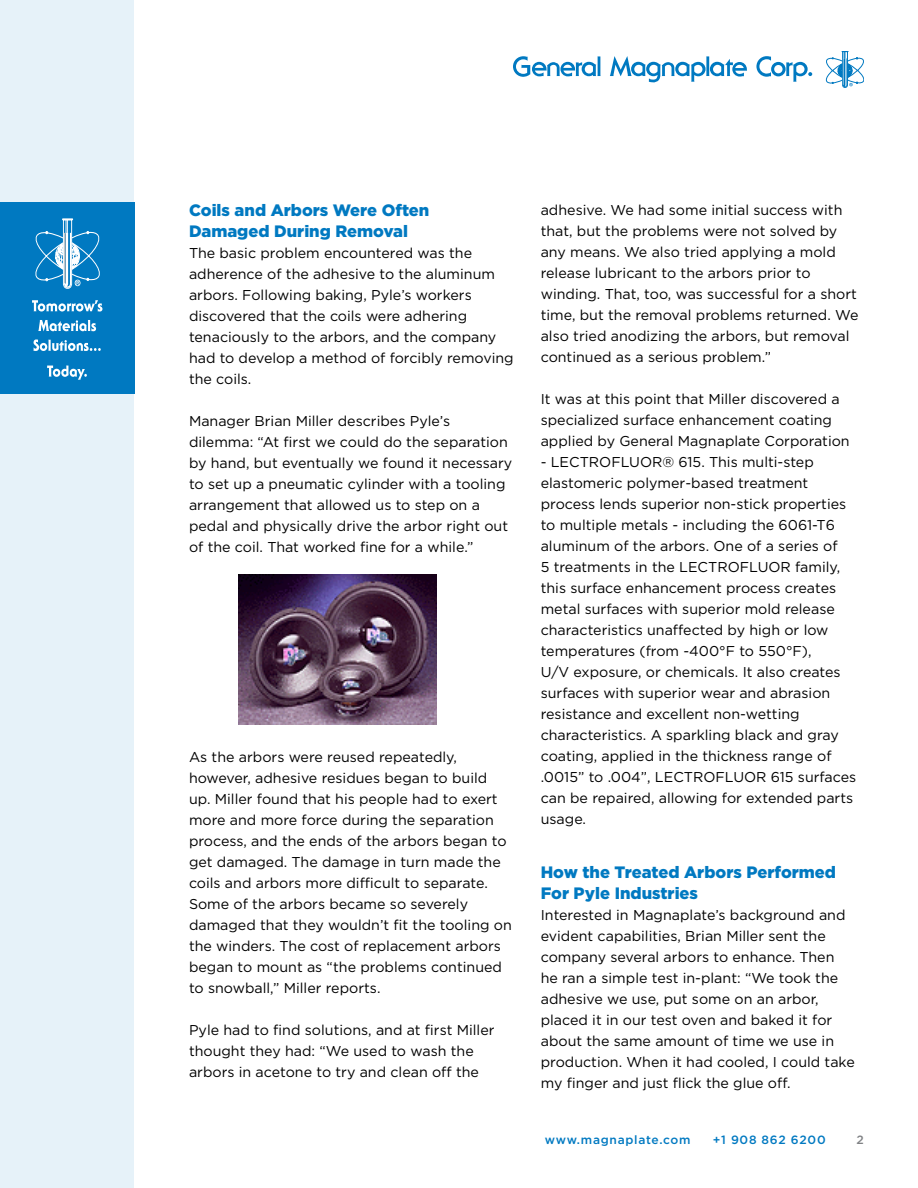
<style>
.page{position:relative;width:918px;height:1188px;background:#fff}
.page>*{position:absolute;margin:0;border:0;box-sizing:border-box;transform-origin:0 0}
.t1{font:900 16.5px/21px "Gotham";color:#0079c1}
.t2{font:14.25px/21px "Gotham";color:#000}
.t3{font:500 12px "Gotham";letter-spacing:.06em;color:#0079c1}
.t4{font:500 12px "Gotham";color:#808285}
</style>
<div class="page">
<div style="left:0;top:0;width:134px;height:1188px;background:#e6f2f9"></div>
<div style="left:0;top:203px;width:135px;height:191px;background:#0079c1"></div>
<svg style="left:32px;top:300px;width:70px;height:12px"></svg>
<svg style="left:38px;top:320px;width:58px;height:11px"></svg>
<svg style="left:34px;top:339px;width:67px;height:12px"></svg>
<svg style="left:47px;top:366px;width:40px;height:14px"></svg>
<svg style="left:36px;top:219px;width:64px;height:70px"></svg>
<svg style="left:610px;top:56px;width:137px;height:27px"></svg>
<svg style="left:513px;top:56px;width:88px;height:21px"></svg>
<svg style="left:756px;top:56px;width:56px;height:26px"></svg>
<svg style="left:825px;top:51px;width:39px;height:37px"></svg>
<img style="left:238px;top:575px;width:198px;height:150px">
<p class="t1" style="left:189px;top:199px;width:242px">Coils and Arbors Were Often<br>Damaged During Removal</p>
<p class="t2" style="left:189px;top:242px;width:326px">The basic problem encountered was the adherence of the adhesive to the aluminum arbors. Following baking, Pyle’s workers discovered that the coils were adhering tenaciously to the arbors, and the company had to develop a method of forcibly removing the coils.</p>
<p class="t2" style="left:189px;top:410px;width:325px">Manager Brian Miller describes Pyle’s dilemma: “At first we could do the separation by hand, but eventually we found it necessary to set up a pneumatic cylinder with a tooling arrangement that allowed us to step on a pedal and physically drive the arbor right out of the coil. That worked fine for a while.”</p>
<p class="t2" style="left:189px;top:746px;width:324px">As the arbors were reused repeatedly, however, adhesive residues began to build up. Miller found that his people had to exert more and more force during the separation process, and the ends of the arbors began to get damaged. The damage in turn made the coils and arbors more difficult to separate.<br>Some of the arbors became so severely damaged that they wouldn’t fit the tooling on the winders. The cost of replacement arbors began to mount as “the problems continued to snowball,” Miller reports.</p>
<p class="t2" style="left:189px;top:1019px;width:307px">Pyle had to find solutions, and at first Miller thought they had: “We used to wash the arbors in acetone to try and clean off the</p>
<p class="t2" style="left:541px;top:199px;width:319px">adhesive. We had some initial success with that, but the problems were not solved by any means. We also tried applying a mold release lubricant to the arbors prior to winding. That, too, was successful for a short time, but the removal problems returned. We also tried anodizing the arbors, but removal continued as a serious problem.”</p>
<p class="t2" style="left:541px;top:388px;width:311px">It was at this point that Miller discovered a specialized surface enhancement coating applied by General Magnaplate Corporation</p>
<p class="t2" style="left:541px;top:451px;width:317px">- LECTROFLUOR® 615. This multi-step elastomeric polymer-based treatment process lends superior non-stick properties to multiple metals - including the 6061-T6 aluminum of the arbors. One of a series of<br>5 treatments in the LECTROFLUOR family, this surface enhancement process creates metal surfaces with superior mold release characteristics unaffected by high or low temperatures (from -400°F to 550°F),<br>U/V exposure, or chemicals. It also creates surfaces with superior wear and abrasion resistance and excellent non-wetting characteristics. A sparkling black and gray coating, applied in the thickness range of .0015” to .004”, LECTROFLUOR 615 surfaces can be repaired, allowing for extended parts usage.</p>
<p class="t1" style="left:541px;top:861px;width:297px">How the Treated Arbors Performed<br>For Pyle Industries</p>
<p class="t2" style="left:541px;top:904px;width:316px">Interested in Magnaplate’s background and evident capabilities, Brian Miller sent the company several arbors to enhance. Then he ran a simple test in-plant: “We took the adhesive we use, put some on an arbor, placed it in our test oven and baked it for about the same amount of time we use in production. When it had cooled, I could take my finger and just flick the glue off.</p>
<p class="t3" style="left:545px;top:1133px;width:147px">www.magnaplate.com</p>
<p class="t3" style="left:713px;top:1133px;width:114px">+1 908 862 6200</p>
<p class="t4" style="left:857px;top:1133px;width:9px">2</p>
</div>
